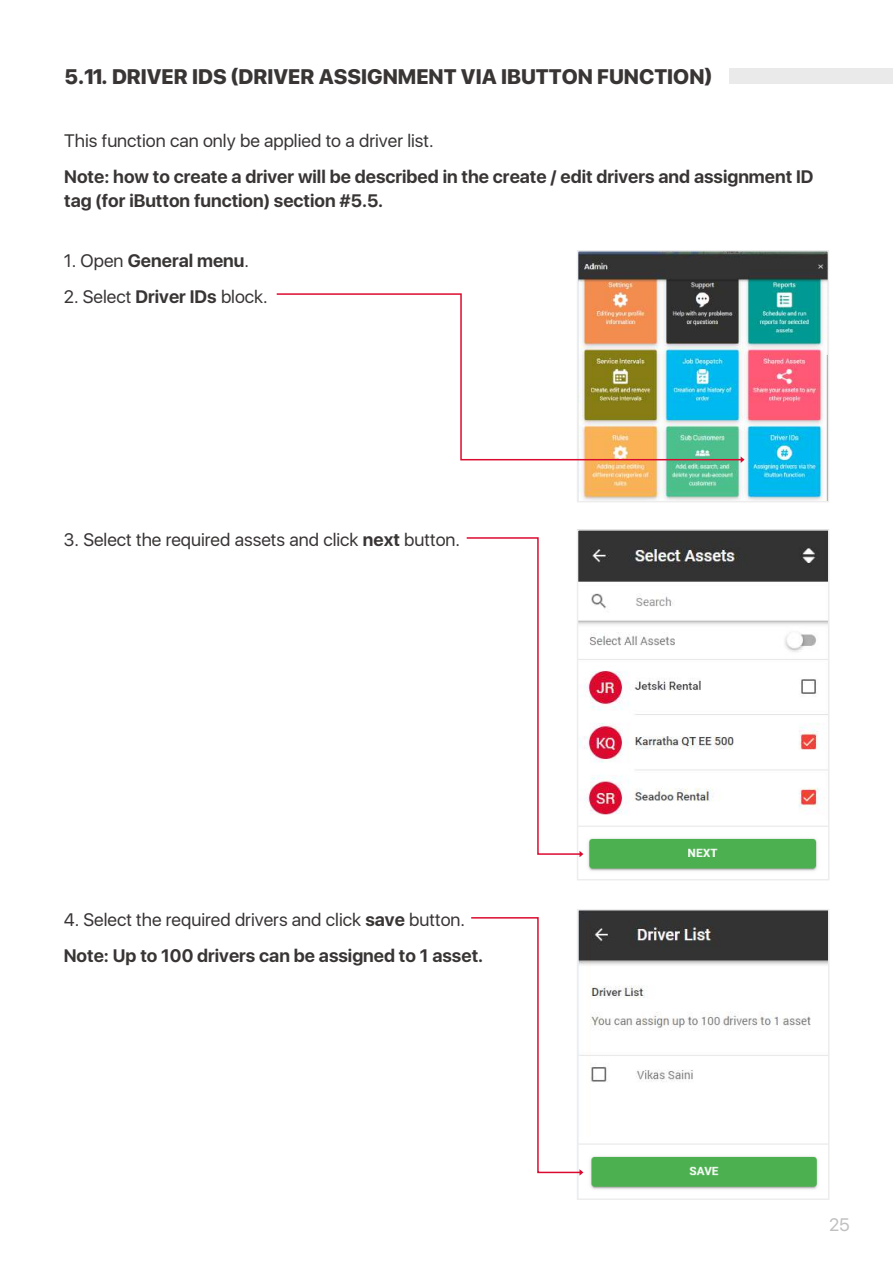
<style>
.page{position:relative;width:893px;height:1263px;background:#fff}
.page>*{position:absolute;margin:0;border:0;box-sizing:border-box;transform-origin:0 0}
.t1{font:800 21px "SFUI Display";color:#393535}
.t2{font:700 18px/24px "SFUI Display";color:#393535}
.t3{font:18px "SFUI Display";color:#393535}
.t4{font:18px "SFUI Display";color:#c0bfc1}
.s1{font-weight:400}
.s2{font-weight:700}
</style>
<div class="page">
<img style="left:580px;top:532px;width:246px;height:283px">
<img style="left:583px;top:826px;width:243px;height:45px">
<div style="left:577px;top:529px;width:252px;height:351px;border:2px solid #ededed"></div>
<div style="left:729px;top:68px;width:164px;height:16px;background:#ebeaea"></div>
<img style="left:580px;top:253px;width:246px;height:246px">
<div style="left:577px;top:250px;width:252px;height:252px;border:2px solid #ededed"></div>
<svg style="left:741px;top:456px;width:4px;height:7px"></svg>
<svg style="left:276px;top:293px;width:467px;height:168px"></svg>
<svg style="left:466px;top:536px;width:117px;height:321px"></svg>
<img style="left:580px;top:912px;width:246px;height:170px">
<img style="left:583px;top:1143px;width:243px;height:46px">
<div style="left:577px;top:909px;width:252px;height:291px;border:2px solid #ededed"></div>
<svg style="left:471px;top:916px;width:112px;height:259px"></svg>
<p class="t1" style="left:65px;top:64px;width:649px">5.11. DRIVER IDS (DRIVER ASSIGNMENT VIA IBUTTON FUNCTION)</p>
<p class="t3" style="left:64px;top:128px;width:371px">This function can only be applied to a driver list.</p>
<p class="t2" style="left:64px;top:164px;width:751px">Note: how to create a driver will be described in the create / edit drivers and assignment ID tag (for iButton function) section #5.5.</p>
<p class="t2" style="left:64px;top:249px;width:187px"><span class="s1">1. Open</span> General menu<span class="s1">.</span></p>
<p class="t3" style="left:64px;top:284px;width:206px">2. Select <span class="s2">Driver IDs</span> block.</p>
<p class="t3" style="left:64px;top:527px;width:398px">3. Select the required assets and click <span class="s2">next</span> button.</p>
<p class="t2" style="left:64px;top:902px;width:421px;line-height:36px"><span class="s1">4. Select the required drivers and click</span> save <span class="s1">button.<br></span>Note: Up to 100 drivers can be assigned to 1 asset.</p>
<p class="t4" style="left:829px;top:1212px;width:22px">25</p>
</div>
